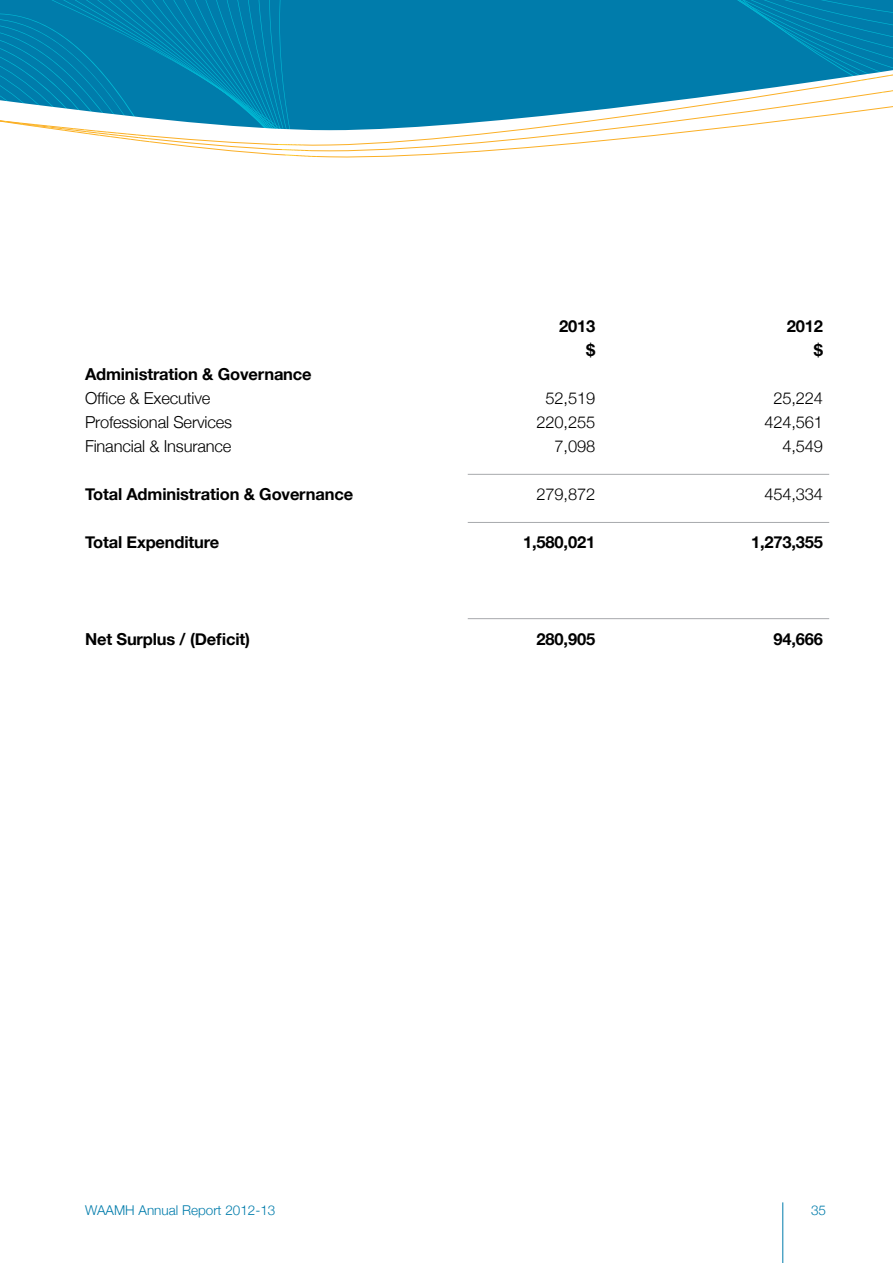
<style>
.page{position:relative;width:893px;height:1263px;background:#fff}
.page>*{position:absolute;margin:0;border:0;box-sizing:border-box;transform-origin:0 0}
.t1{font:700 16.5px "Helvetica Neue";letter-spacing:-.01em;color:#000}
.t2{font:300 16.5px "Helvetica Neue";letter-spacing:-.01em;color:#000}
.t3{font:300 13.5px "Helvetica Neue";color:#007cab}
</style>
<div class="page">
<svg style="left:196px;top:0;width:697px;height:158px;fill:#007cab"></svg>
<svg style="left:0;top:0;width:196px;height:148px;fill:#007cab"></svg>
<hr style="left:782px;top:1202px;width:1px;height:61px;background:#007cab">
<hr style="left:468px;top:474px;width:361px;height:1px;background:#a7a9ac">
<hr style="left:468px;top:522px;width:361px;height:1px;background:#a7a9ac">
<hr style="left:468px;top:618px;width:361px;height:1px;background:#a7a9ac">
<p class="t1" style="left:559px;top:311px;width:38px">2013</p>
<p class="t1" style="left:787px;top:311px;width:38px">2012</p>
<p class="t1" style="left:586px;top:335px;width:11px">$</p>
<p class="t1" style="left:814px;top:335px;width:11px">$</p>
<p class="t1" style="left:85px;top:359px;width:228px">Administration &amp; Governance</p>
<p class="t2" style="left:85px;top:385px;width:127px">Office &amp; Executive</p>
<p class="t2" style="left:546px;top:385px;width:51px">52,519</p>
<p class="t2" style="left:773px;top:385px;width:51px">25,224</p>
<p class="t2" style="left:85px;top:409px;width:149px">Professional Services</p>
<p class="t2" style="left:537px;top:409px;width:60px">220,255</p>
<p class="t2" style="left:764px;top:409px;width:60px">424,561</p>
<p class="t2" style="left:85px;top:433px;width:148px">Financial &amp; Insurance</p>
<p class="t2" style="left:555px;top:433px;width:42px">7,098</p>
<p class="t2" style="left:782px;top:433px;width:42px">4,549</p>
<p class="t1" style="left:85px;top:479px;width:270px">Total Administration &amp; Governance</p>
<p class="t2" style="left:537px;top:481px;width:60px">279,872</p>
<p class="t2" style="left:764px;top:481px;width:60px">454,334</p>
<p class="t1" style="left:85px;top:528px;width:136px">Total Expenditure</p>
<p class="t1" style="left:523px;top:528px;width:74px">1,580,021</p>
<p class="t1" style="left:751px;top:528px;width:74px">1,273,355</p>
<p class="t1" style="left:85px;top:624px;width:166px">Net Surplus / (Deficit)</p>
<p class="t1" style="left:537px;top:624px;width:60px">280,905</p>
<p class="t1" style="left:773px;top:624px;width:51px">94,666</p>
<p class="t3" style="left:85px;top:1200px;width:192px">WAAMH Annual Report 2012-13</p>
<p class="t3" style="left:811px;top:1200px;width:17px">35</p>
</div>
